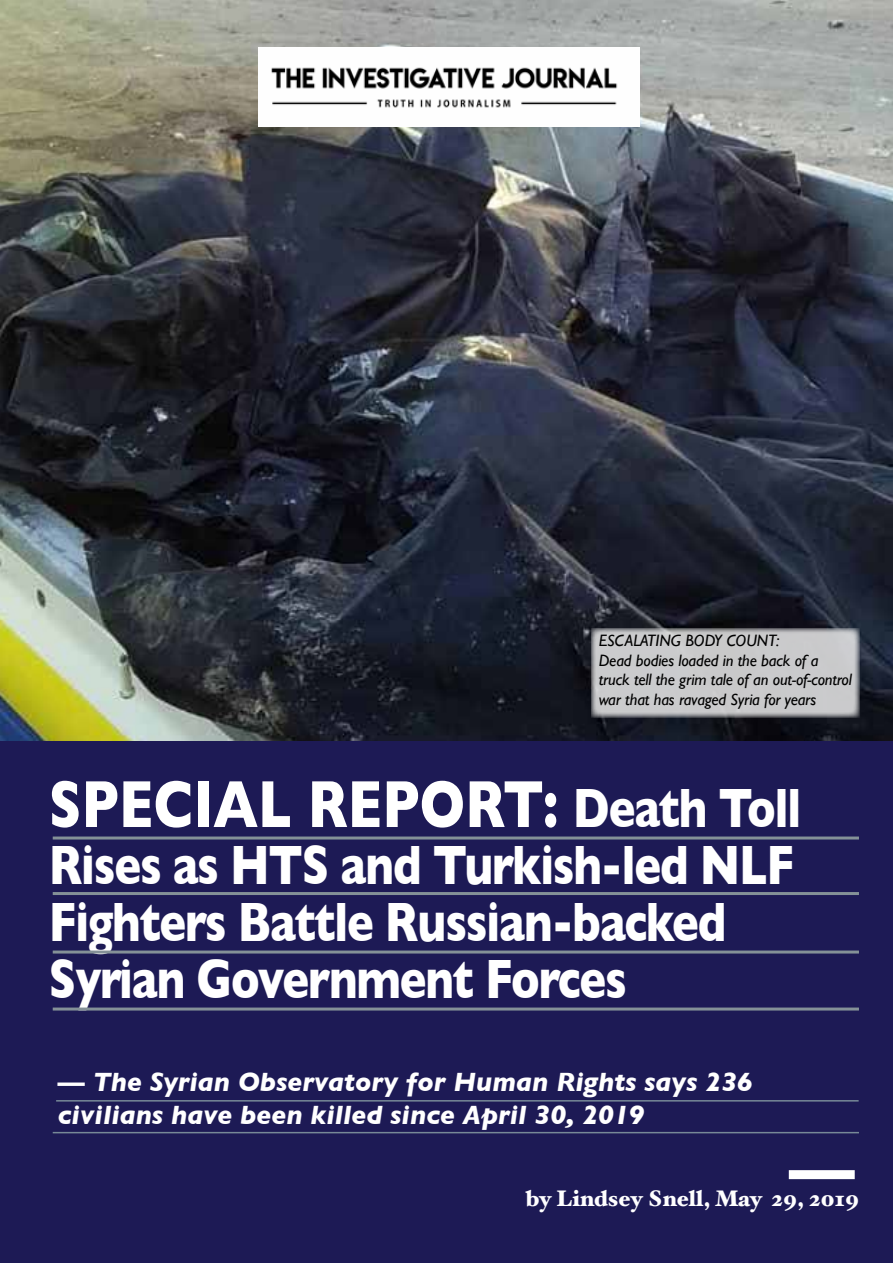
<style>
.page{position:relative;width:893px;height:1263px;background:#fff}
.page>*{position:absolute;margin:0;border:0;box-sizing:border-box;transform-origin:0 0}
.t1{font:700 67.5px "Gill Sans";color:#fff;scale:.79 1}
.t2{font:700 56.55px/57px "Gill Sans";letter-spacing:-.025em;color:#fff;scale:.79 1}
.t3{font:italic 700 27px/32.4px "Gill Sans";color:#fff}
.t4{font:900 22.5px "Hoefler Text";color:#fff}
.t5{font:italic 16.5px/19.5px "Gill Sans";letter-spacing:-.01em;color:#000}
.s1{font-size:56.55px}
</style>
<div class="page">
<img style="left:0;top:0;width:893px;height:741px">
<svg style="left:257px;top:46px;width:400px;height:81px"></svg>
<div style="left:0;top:741px;width:893px;height:522px;background:#1d1a55"></div>
<hr style="left:53px;top:836px;width:806px;height:3px;background:#849197">
<hr style="left:53px;top:892px;width:806px;height:3px;background:#849197">
<hr style="left:53px;top:1007px;width:806px;height:3px;background:#849197">
<hr style="left:53px;top:950px;width:806px;height:3px;background:#849197">
<hr style="left:56px;top:1100px;width:803px;height:1px;background:#778997">
<hr style="left:53px;top:1132px;width:806px;height:1px;background:#778997">
<svg style="left:591px;top:628px;width:269px;height:89px;fill:#cacacc"></svg>
<div style="left:789px;top:1170px;width:66px;height:9px;background:#fff"></div>
<p class="t5" style="left:599px;top:631px;width:255px">ESCALATING BODY COUNT:<br>Dead bodies loaded in the back of a truck tell the grim tale of an out-of-control war that has ravaged Syria for years</p>
<h1 class="t1" style="left:49px;top:751px;width:954px">SPECIAL REPORT: <span class="s1">Death Toll</span></h1>
<h2 class="t2" style="left:49px;top:835px;width:945px">Rises as HTS and Turkish-led NLF<br>Fighters Battle Russian-backed<br>Syrian Government Forces</h2>
<h3 class="t3" style="left:58px;top:1066px;width:697px">— The Syrian Observatory for Human Rights says 236 civilians have been killed since April 30, 2019</h3>
<h3 class="t4" style="left:526px;top:1185px;width:335px">by Lindsey Snell, May 29, 2019</h3>
</div>
